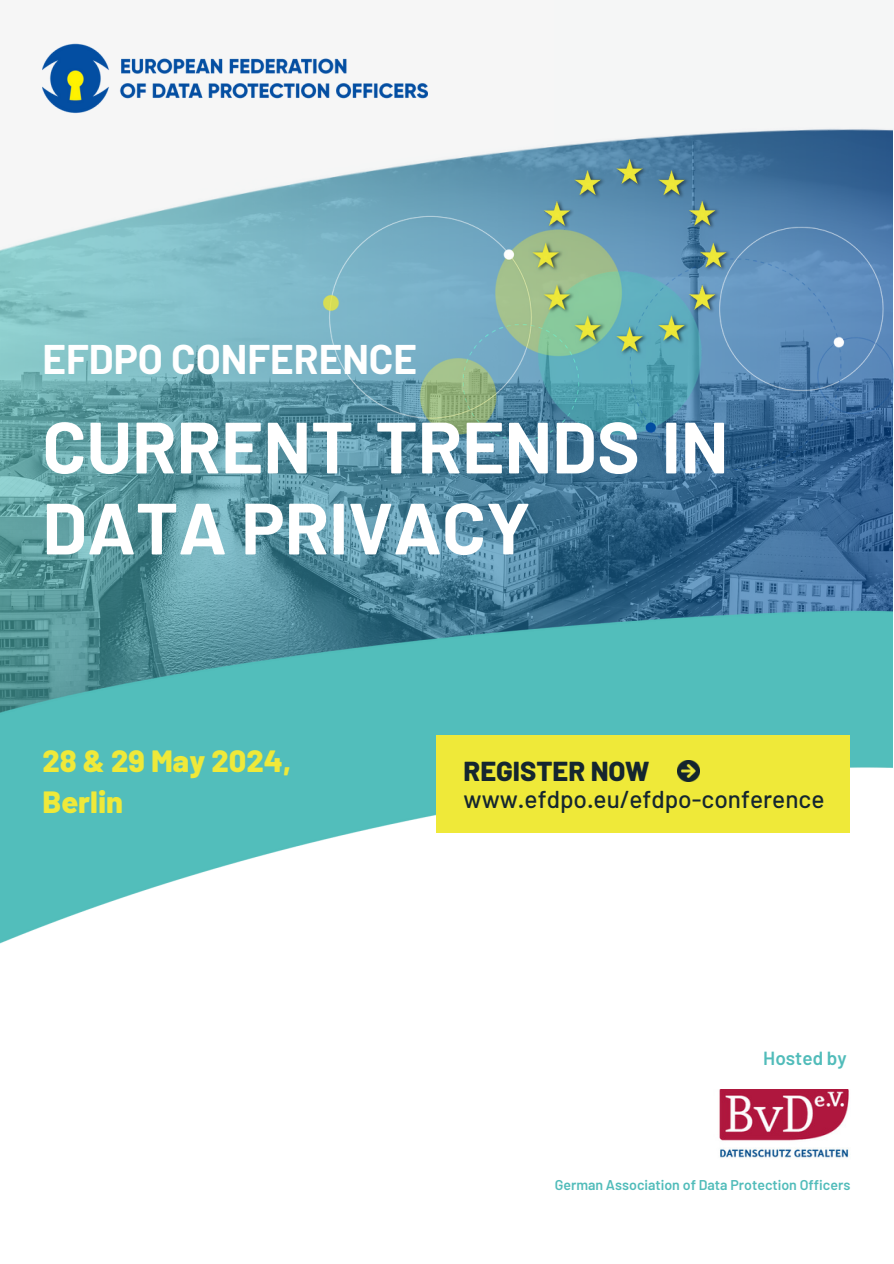
<style>
.page{position:relative;width:894px;height:1264px;background:#fff}
.page>*{position:absolute;margin:0;border:0;box-sizing:border-box;transform-origin:0 0}
.t1{font:700 72.45px/81px "Barlow";color:#fff}
.t2{font:700 40.5px "Barlow";color:#fff}
.t3{font:800 30.75px/41.7px "Barlow";color:#efe939}
.t4{font:800 27.3px "Barlow";color:#15262f}
.t5{font:500 24.45px "Barlow";color:#15262f}
.t6{font:600 18.9px "Barlow";color:#51bcba}
.t7{font:600 14.1px "Barlow";color:#51bcba}
</style>
<div class="page">
<svg style="left:0;top:454px;width:892px;height:88px;background:#4c849c"></svg>
<img style="left:324px;top:454px;width:569px;height:16px">
<img style="left:719px;top:1089px;width:130px;height:71px">
<img style="left:0;top:542px;width:892px;height:402px">
<div style="left:435px;top:735px;width:413px;height:98px;background:#efe939"></div>
<img style="left:677px;top:760px;width:21px;height:21px">
<img style="left:0;top:85px;width:893px;height:369px">
<img style="left:42px;top:43px;width:385px;height:72px">
<h4 class="t2" style="left:42px;top:334px;width:376px">EFDPO CONFERENCE</h4>
<p class="t1" style="left:42px;top:404px;width:687px">CURRENT TRENDS IN<br>DATA PRIVACY</p>
<h5 class="t3" style="left:42px;top:738px;width:250px">28 &amp; 29 May 2024,<br>Berlin</h5>
<p class="t4" style="left:463px;top:753px;width:187px">REGISTER NOW</p>
<h1 class="t5" style="left:463px;top:783px;width:362px">www.efdpo.eu/efdpo-conference</h1>
<h6 class="t6" style="left:763px;top:1046px;width:85px">Hosted by</h6>
<p class="t7" style="left:554px;top:1176px;width:297px">German Association of Data Protection Officers</p>
</div>
